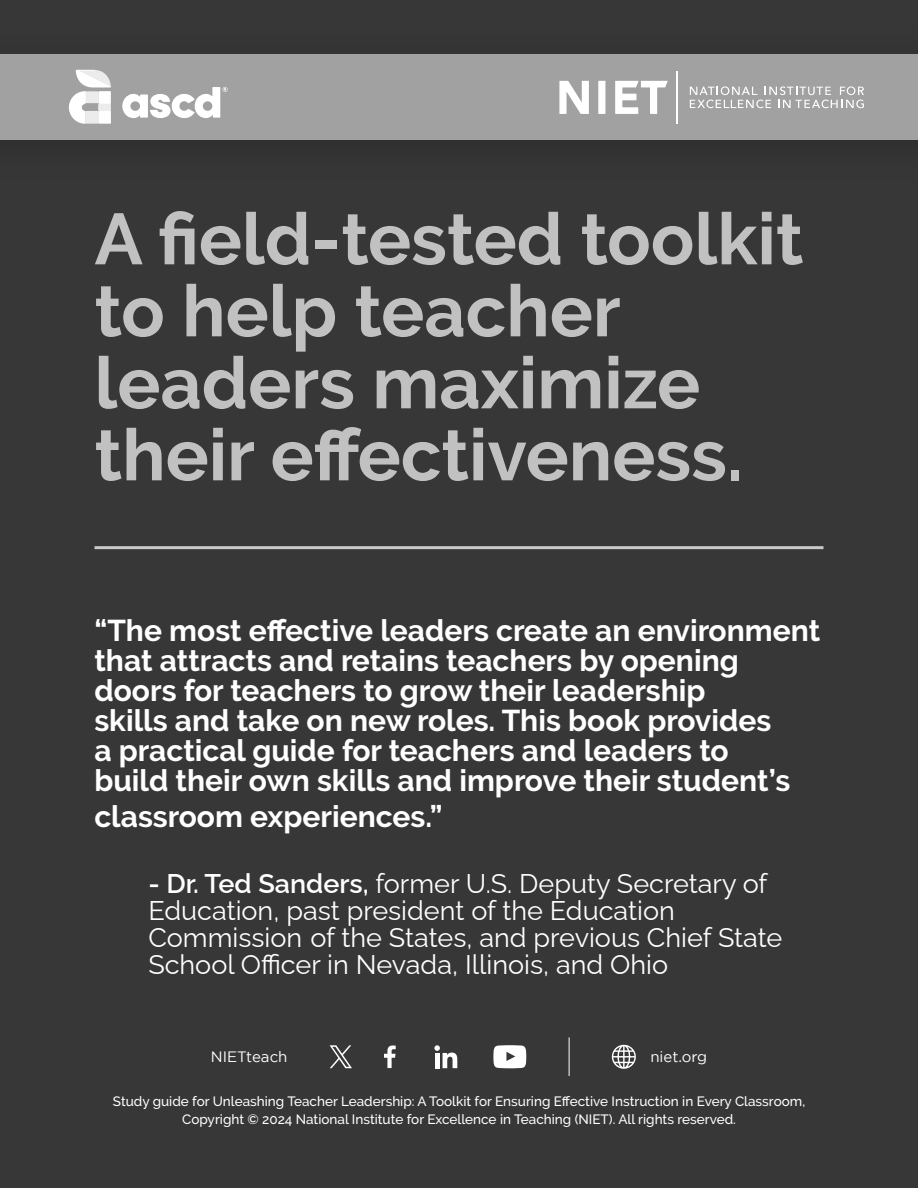
<style>
.page{position:relative;width:918px;height:1188px;background:#373737}
.page>*{position:absolute;margin:0;border:0;box-sizing:border-box;transform-origin:0 0}
.t1{font:700 72px/72px "Raleway";color:#c1c1c1}
.t2{font:700 30px/30px "Raleway";color:#fff}
.t3{font:27px/27px "Raleway";color:#fff}
.t4{font:15px "Gotham";color:#fff}
.t5{font:500 13.5px/18px "Raleway";color:#fff;text-align:center}
.s1{font-weight:600}
</style>
<div class="page">
<div style="left:0;top:54px;width:918px;height:85px;background:#a1a1a1"></div>
<svg style="left:559px;top:80px;width:109px;height:34px"></svg>
<hr style="left:676px;top:71px;width:1px;height:53px;background:#fff">
<svg style="left:690px;top:86px;width:174px;height:22px"></svg>
<svg style="left:68px;top:70px;width:43px;height:54px"></svg>
<svg style="left:122px;top:87px;width:106px;height:31px"></svg>
<hr style="left:569px;top:1037px;width:1px;height:39px;background:#fff">
<svg style="left:493px;top:1045px;width:33px;height:23px"></svg>
<svg style="left:434px;top:1045px;width:23px;height:23px"></svg>
<svg style="left:384px;top:1045px;width:12px;height:23px"></svg>
<svg style="left:330px;top:1045px;width:22px;height:23px"></svg>
<svg style="left:612px;top:1044px;width:24px;height:25px"></svg>
<hr style="left:95px;top:546px;width:729px;height:3px;background:#cacaca">
<h1 class="t1" style="left:94px;top:203px;width:710px">A 昀椀eld-tested toolkit to help teacher leaders maximize their e昀昀ectiveness.</h1>
<p class="t2" style="left:94px;top:615px;width:727px">“The most e昀昀ective leaders create an environment that attracts and retains teachers by opening doors for teachers to grow their leadership<br>skills and take on new roles. This book provides<br>a practical guide for teachers and leaders to<br>build their own skills and improve their student’s</p>
<p class="t2" style="left:94px;top:801px;width:350px">classroom experiences.”</p>
<p class="t3" style="left:148px;top:867px;width:636px"><span class="s1">- Dr. Ted Sanders,</span> former U.S. Deputy Secretary of Education, past president of the Education Commission of the States, and previous Chief State School O昀케cer in Nevada, Illinois, and Ohio</p>
<p class="t4" style="left:211px;top:1051px;width:78px">NIETteach</p>
<p class="t4" style="left:650px;top:1051px;width:58px">niet.org</p>
<p class="t5" style="left:113px;top:1093px;width:694px">Study guide for Unleashing Teacher Leadership: A Toolkit for Ensuring E昀昀ective Instruction in Every Classroom,<br>Copyright © 2024 National Institute for Excellence in Teaching (NIET). All rights reserved.</p>
</div>
